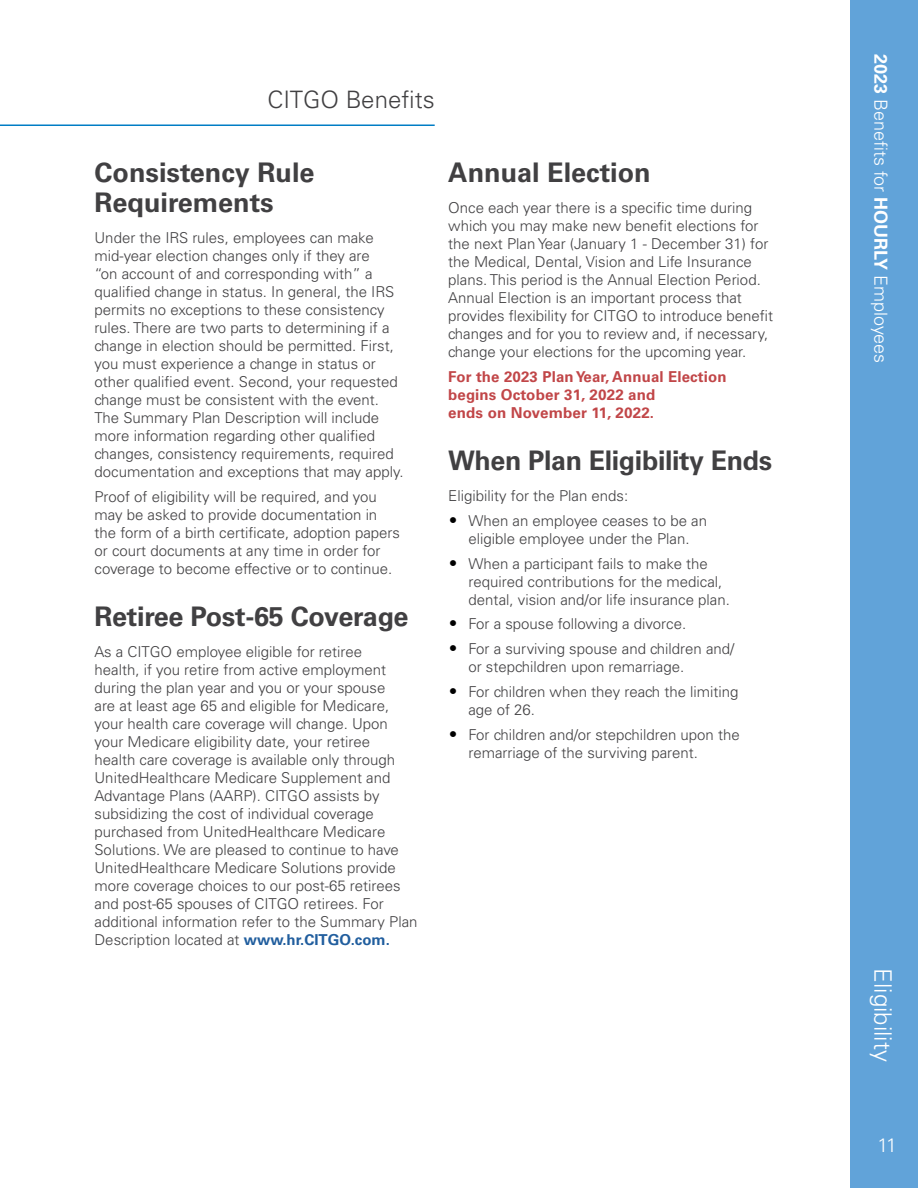
<style>
.page{position:relative;width:918px;height:1188px;background:#fff}
.page>*{position:absolute;margin:0;border:0;box-sizing:border-box;transform-origin:0 0}
.t1{font:700 27px/30px "Univers LT Std";letter-spacing:-.01em;color:#414042}
.t2{font:300 24px "Univers LT Std";color:#414042}
.t3{font:300 24px "Univers LT Std";color:#fff}
.t4{font:300 19.5px "Univers LT Std";color:#fff}
.t5{font:300 18px "Univers LT Std";color:#fff}
.t6{font:300 15px/18px "Univers LT Std";color:#414042}
.t7{font:700 15px/18px "Univers LT Std";letter-spacing:.01em;color:#c14648}
.s1{font-weight:700;color:#215e9e}
.s2{font-stretch:condensed;font-size:16.5px;color:#000}
.s3{font-weight:700}
</style>
<div class="page">
<div style="left:850px;top:0;width:68px;height:1188px;background:#61a3d9"></div>
<hr style="left:0;top:124px;width:435px;height:2px;background:#007dc5">
<h2 class="t2" style="left:268px;top:85px;width:169px">CITGO Benefits</h2>
<h1 class="t1" style="left:94px;top:157px;width:222px">Consistency Rule<br>Requirements</h1>
<p class="t6" style="left:94px;top:229px;width:311px">Under the IRS rules, employees can make mid-year election changes only if they are<br>“on account of and corresponding with” a qualified change in status. In general, the IRS permits no exceptions to these consistency rules. There are two parts to determining if a change in election should be permitted. First, you must experience a change in status or other qualified event. Second, your requested change must be consistent with the event.<br>The Summary Plan Description will include more information regarding other qualified changes, consistency requirements, required documentation and exceptions that may apply.</p>
<p class="t6" style="left:94px;top:487px;width:307px">Proof of eligibility will be required, and you may be asked to provide documentation in the form of a birth certificate, adoption papers or court documents at any time in order for coverage to become effective or to continue.</p>
<h1 class="t1" style="left:94px;top:601px;width:315px">Retiree Post-65 Coverage</h1>
<p class="t6" style="left:94px;top:643px;width:325px">As a CITGO employee eligible for retiree<br>health, if you retire from active employment during the plan year and you or your spouse<br>are at least age 65 and eligible for Medicare, your health care coverage will change. Upon your Medicare eligibility date, your retiree<br>health care coverage is available only through UnitedHealthcare Medicare Supplement and Advantage Plans (AARP). CITGO assists by subsidizing the cost of individual coverage purchased from UnitedHealthcare Medicare Solutions. We are pleased to continue to have UnitedHealthcare Medicare Solutions provide more coverage choices to our post-65 retirees and post-65 spouses of CITGO retirees. For additional information refer to the Summary Plan Description located at <span class="s1">www.hr.CITGO.com.</span></p>
<h1 class="t1" style="left:448px;top:157px;width:204px">Annual Election</h1>
<p class="t6" style="left:448px;top:199px;width:327px">Once each year there is a specific time during which you may make new benefit elections for the next Plan Year (January 1 - December 31) for the Medical, Dental, Vision and Life Insurance plans. This period is the Annual Election Period.<br>Annual Election is an important process that provides flexibility for CITGO to introduce benefit changes and for you to review and, if necessary, change your elections for the upcoming year.</p>
<p class="t7" style="left:448px;top:368px;width:280px">For the 2023 Plan Year, Annual Election begins October 31, 2022 and<br>ends on November 11, 2022.</p>
<h1 class="t1" style="left:448px;top:445px;width:326px">When Plan Eligibility Ends</h1>
<p class="t6" style="left:448px;top:487px;width:182px">Eligibility for the Plan ends:</p>
<p class="t6" style="left:448px;top:511px;width:260px;text-align:center"><span class="s2">•</span> When an employee ceases to be an eligible employee under the Plan.</p>
<p class="t6" style="left:468px;top:554px;width:263px;text-indent:-20px"><span class="s2">•</span> When a participant fails to make the required contributions for the medical, dental, vision and/or life insurance plan.</p>
<p class="t6" style="left:448px;top:615px;width:239px"><span class="s2">•</span> For a spouse following a divorce.</p>
<p class="t6" style="left:468px;top:640px;width:268px;text-indent:-20px"><span class="s2">•</span> For a surviving spouse and children and/ or stepchildren upon remarriage.</p>
<p class="t6" style="left:468px;top:682px;width:272px;text-indent:-20px"><span class="s2">•</span> For children when they reach the limiting age of 26.</p>
<p class="t6" style="left:468px;top:725px;width:273px;text-indent:-20px"><span class="s2">•</span> For children and/or stepchildren upon the remarriage of the surviving parent.</p>
<p class="t5" style="left:892px;top:54px;width:311px;rotate:90deg"><span class="s3">2023</span> Benefits for <span class="s3">HOURLY</span> Employees</p>
<h2 class="t3" style="left:897px;top:968px;width:95px;rotate:90deg">Eligibility</h2>
<h3 class="t4" style="left:878px;top:1133px;width:21px">11</h3>
</div>
